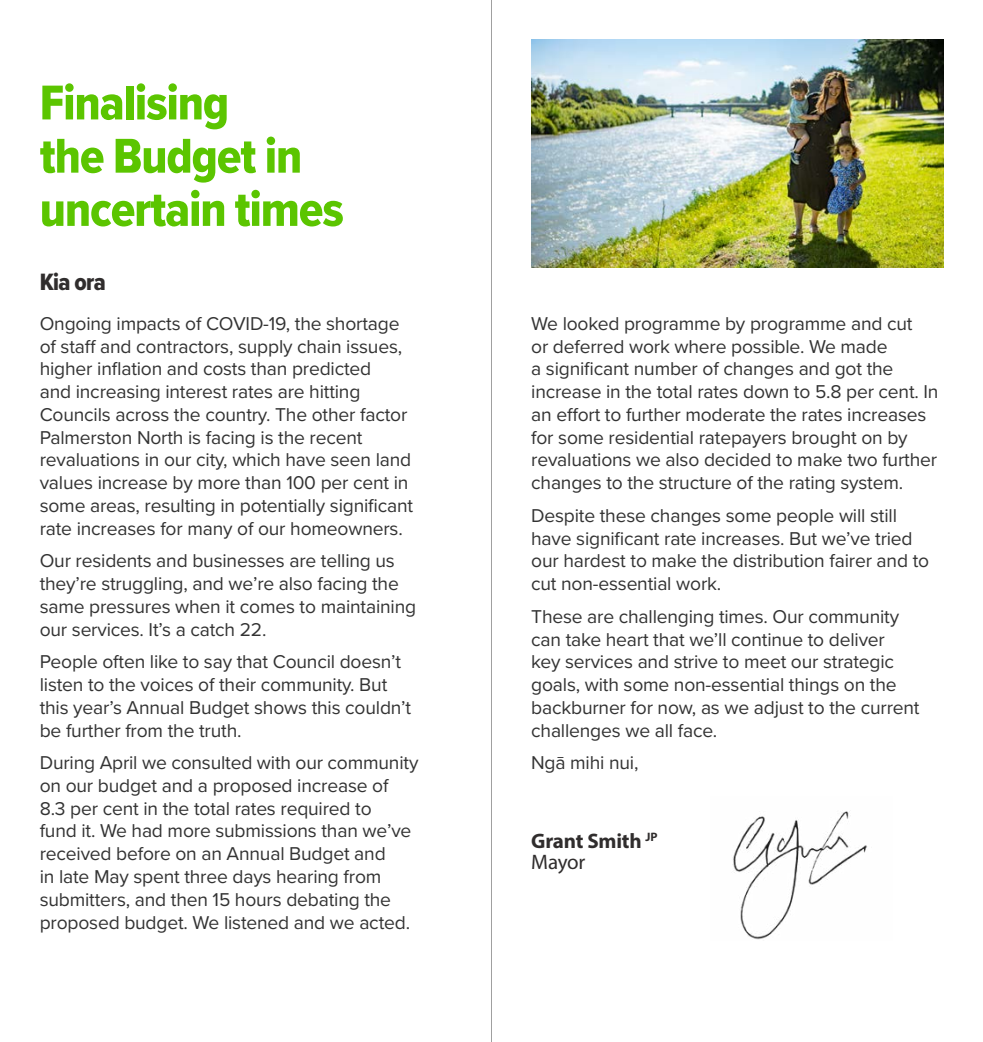
<style>
.page{position:relative;width:983px;height:1042px;background:#fff}
.page>*{position:absolute;margin:0;border:0;box-sizing:border-box;transform-origin:0 0}
.t1{font:50.75px/53.2px "Proxima Nova Cond Extrabld";letter-spacing:-.02em;color:#5bc500}
.t2{font:24.5px "Proxima Nova Cond Extrabld";letter-spacing:-.025em;color:#302d2d}
.t3{font:700 21px/21px "Myriad Pro";letter-spacing:-.01em;color:#302d2d}
.t4{font:19.25px/22.8px "Proxima Nova";letter-spacing:-.01em;color:#333}
.s1{font-weight:400}
</style>
<div class="page">
<hr style="left:491px;top:0;width:1px;height:1042px;background:#a0a0a0">
<img style="left:732px;top:811px;width:135px;height:129px">
<img style="left:531px;top:40px;width:412px;height:228px">
<h1 class="t1" style="left:40px;top:75px;width:305px">Finalising<br>the Budget in uncertain times</h1>
<p class="t2" style="left:40px;top:264px;width:68px">Kia ora</p>
<p class="t4" style="left:40px;top:311px;width:375px">Ongoing impacts of COVID-19, the shortage of staff and contractors, supply chain issues, higher inflation and costs than predicted<br>and increasing interest rates are hitting Councils across the country. The other factor Palmerston North is facing is the recent revaluations in our city, which have seen land values increase by more than 100 per cent in some areas, resulting in potentially significant rate increases for many of our homeowners.</p>
<p class="t4" style="left:40px;top:549px;width:378px">Our residents and businesses are telling us they’re struggling, and we’re also facing the same pressures when it comes to maintaining our services. It’s a catch 22.</p>
<p class="t4" style="left:40px;top:649px;width:373px">People often like to say that Council doesn’t listen to the voices of their community. But this year’s Annual Budget shows this couldn’t be further from the truth.</p>
<p class="t4" style="left:40px;top:750px;width:380px">During April we consulted with our community on our budget and a proposed increase of 8.3 per cent in the total rates required to<br>fund it. We had more submissions than we’ve received before on an Annual Budget and<br>in late May spent three days hearing from submitters, and then 15 hours debating the proposed budget. We listened and we acted.</p>
<p class="t4" style="left:531px;top:311px;width:409px">We looked programme by programme and cut<br>or deferred work where possible. We made<br>a significant number of changes and got the increase in the total rates down to 5.8 per cent. In an effort to further moderate the rates increases for some residential ratepayers brought on by revaluations we also decided to make two further changes to the structure of the rating system.</p>
<p class="t4" style="left:531px;top:503px;width:399px">Despite these changes some people will still have significant rate increases. But we’ve tried our hardest to make the distribution fairer and to cut non-essential work.</p>
<p class="t4" style="left:531px;top:604px;width:390px">These are challenging times. Our community can take heart that we’ll continue to deliver<br>key services and strive to meet our strategic goals, with some non-essential things on the backburner for now, as we adjust to the current challenges we all face.</p>
<p class="t4" style="left:531px;top:750px;width:109px">Ngā mihi nui,</p>
<p class="t3" style="left:531px;top:829px;width:128px">Grant Smith <sup>JP<br></sup><span class="s1">Mayor</span></p>
</div>
